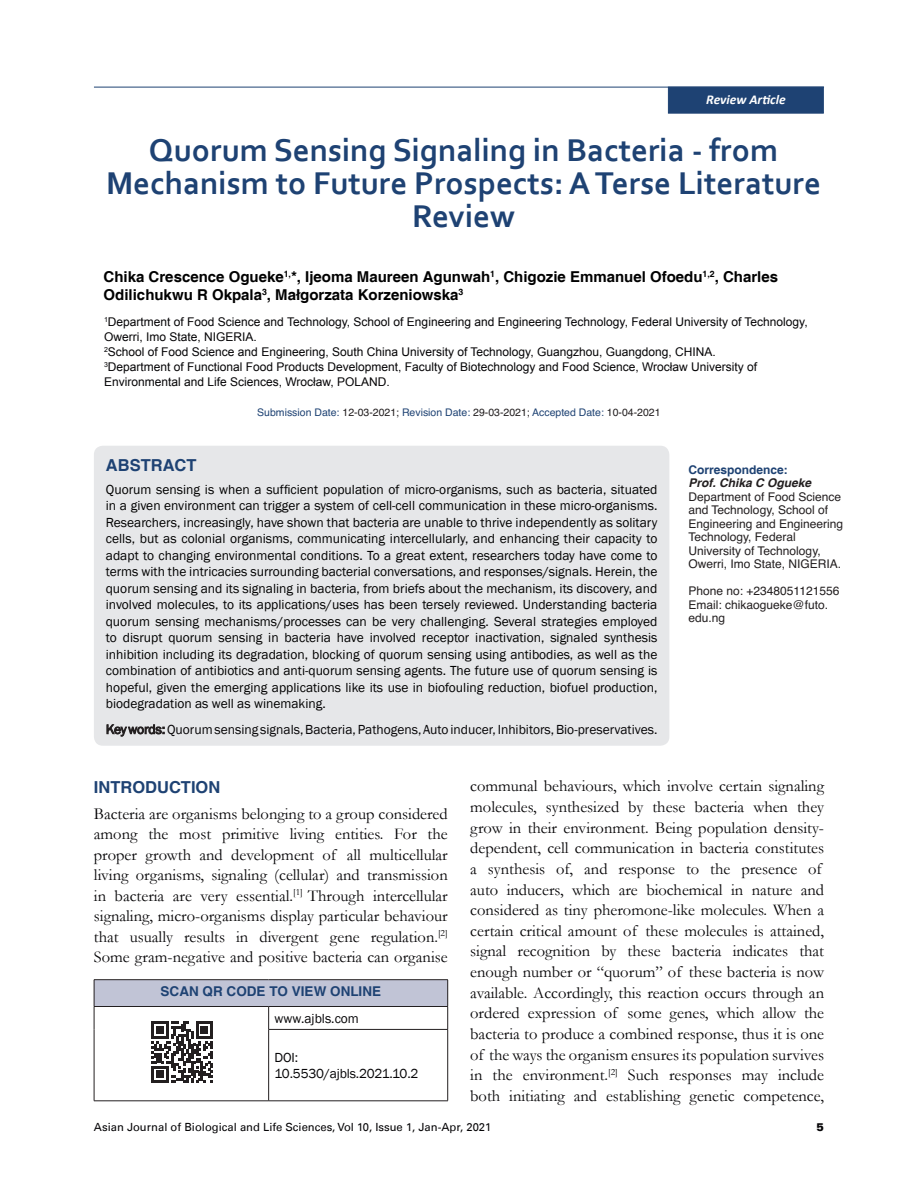
<style>
.page{position:relative;width:918px;height:1188px;background:#fff}
.page>*{position:absolute;margin:0;border:0;box-sizing:border-box;transform-origin:0 0}
.AT{font:700 33px/33px "Corbel";color:#1e4273;text-align:center}
.Body_Text{font:16.5px/20.7px "Garamond";color:#050406;text-align:justify}
.Abstr_Head{font:700 16.5px "Helvetica";color:#1e4273}
.Author_name{font:700 15px/18px "Helvetica";color:#000}
.Abstract_text{font:13.5px/16.5px "Franklin Gothic";color:#000;text-align:justify}
.Abstract_keywords{font:13.5px "Franklin Gothic";color:#050406}
.Abstract_text-2{font:13.5px/16.5px "Franklin Gothic";letter-spacing:-.01em;color:#050406}
.Abstr_Head-2{font:700 13.5px "Helvetica";color:#1e4273}
.t1{font:italic 700 13.5px "Calibri";color:#fff}
.Author_Dept{font:12px/15px "Arial";color:#050406}
.Corr_author{font:12px/13.5px "Helvetica";color:#231f20}
.Corr_author-2{font:italic 700 12px "Helvetica";color:#231f20}
.Corr_author-3{font:700 12px "Helvetica";color:#1e4273}
.t2{font:11.25px "Univers LT";color:#050406}
.t3{font:900 11.25px "Univers LT";color:#050406}
.Corr_addr{font:10.5px "Helvetica";color:#1e4273}
.s1{color:#231f20}
</style>
<div class="page">
<hr style="left:94px;top:87px;width:730px;height:1px;background:#1e4273">
<div style="left:668px;top:87px;width:156px;height:27px;background:#1e4273;border:1px solid #1e4273"></div>
<div style="left:94px;top:446px;width:575px;height:300px;background:#e6e7e9;border-radius:9px"></div>
<svg style="left:107px;top:724px;width:57px;height:12px"></svg>
<div style="left:94px;top:980px;width:354px;height:26px;background:#c1c4d6"></div>
<hr style="left:94px;top:979px;width:175px;height:1px;background:#231f20">
<hr style="left:269px;top:979px;width:179px;height:1px;background:#231f20">
<hr style="left:94px;top:1101px;width:175px;height:1px;background:#231f20">
<hr style="left:94px;top:1006px;width:175px;height:1px;background:#231f20">
<svg style="left:94px;top:980px;width:1px;height:49px"></svg>
<hr style="left:94px;top:1029px;width:1px;height:72px;background:#231f20">
<hr style="left:269px;top:1006px;width:179px;height:1px;background:#231f20">
<svg style="left:268px;top:1007px;width:1px;height:22px"></svg>
<svg style="left:447px;top:980px;width:1px;height:49px"></svg>
<hr style="left:268px;top:1029px;width:180px;height:1px;background:#231f20">
<hr style="left:268px;top:1030px;width:1px;height:71px;background:#231f20">
<hr style="left:447px;top:1030px;width:1px;height:71px;background:#231f20">
<hr style="left:269px;top:1101px;width:179px;height:1px;background:#231f20">
<svg style="left:152px;top:1022px;width:61px;height:61px"></svg>
<p class="t1" style="left:706px;top:91px;width:81px">Review Article</p>
<p class="AT" style="left:106px;top:132px;width:716px">Quorum Sensing Signaling in Bacteria - from<br>Mechanism to Future Prospects: A Terse Literature<br>Review</p>
<p class="Author_name" style="left:104px;top:268px;width:676px">Chika Crescence Ogueke<sup>1,</sup>*, Ijeoma Maureen Agunwah<sup>1</sup>, Chigozie Emmanuel Ofoedu<sup>1,2</sup>, Charles<br>Odilichukwu R Okpala<sup>3</sup>, Małgorzata Korzeniowska<sup>3</sup></p>
<p class="Author_Dept" style="left:104px;top:314px;width:705px"><sup>1</sup>Department of Food Science and Technology, School of Engineering and Engineering Technology, Federal University of Technology,<br>Owerri, Imo State, NIGERIA.</p>
<p class="Author_Dept" style="left:104px;top:344px;width:613px"><sup>2</sup>School of Food Science and Engineering, South China University of Technology, Guangzhou, Guangdong, CHINA.</p>
<p class="Author_Dept" style="left:104px;top:359px;width:655px"><sup>3</sup>Department of Functional Food Products Development, Faculty of Biotechnology and Food Science, Wrocław University of<br>Environmental and Life Sciences, Wrocław, POLAND.</p>
<p class="Corr_addr" style="left:257px;top:403px;width:405px">Submission Date: <span class="s1">12-03-2021;</span> Revision Date: <span class="s1">29-03-2021;</span> Accepted Date: <span class="s1">10-04-2021</span></p>
<p class="Abstr_Head" style="left:106px;top:455px;width:92px">ABSTRACT</p>
<p class="Abstract_text" style="left:106px;top:481px;width:553px">Quorum sensing is when a sufficient population of micro-organisms, such as bacteria, situated in a given environment can trigger a system of cell-cell communication in these micro-organisms.<br>Researchers, increasingly, have shown that bacteria are unable to thrive independently as solitary cells, but as colonial organisms, communicating intercellularly, and enhancing their capacity to adapt to changing environmental conditions. To a great extent, researchers today have come to terms with the intricacies surrounding bacterial conversations, and responses/signals. Herein, the quorum sensing and its signaling in bacteria, from briefs about the mechanism, its discovery, and involved molecules, to its applications/uses has been tersely reviewed. Understanding bacteria quorum sensing mechanisms/processes can be very challenging. Several strategies employed to disrupt quorum sensing in bacteria have involved receptor inactivation, signaled synthesis inhibition including its degradation, blocking of quorum sensing using antibodies, as well as the combination of antibiotics and anti-quorum sensing agents. The future use of quorum sensing is hopeful, given the emerging applications like its use in biofouling reduction, biofuel production, biodegradation as well as winemaking.</p>
<p class="Abstract_keywords" style="left:106px;top:721px;width:553px"><span class="s1">Key words:</span> Quorum sensing signals, Bacteria, Pathogens, Auto inducer, Inhibitors, Bio-preservatives.</p>
<p class="Corr_author-3" style="left:688px;top:462px;width:101px">Correspondence:</p>
<p class="Corr_author-2" style="left:688px;top:476px;width:124px">Prof. Chika C Ogueke</p>
<p class="Corr_author" style="left:688px;top:489px;width:156px">Department of Food Science and Technology, School of<br>Engineering and Engineering<br>Technology, Federal<br>University of Technology,<br>Owerri, Imo State, NIGERIA.</p>
<p class="Corr_author" style="left:688px;top:584px;width:152px">Phone no: +2348051121556</p>
<p class="Corr_author" style="left:688px;top:597px;width:141px">Email: chikaogueke@futo. edu.ng</p>
<h1 class="Abstr_Head" style="left:94px;top:777px;width:128px">INTRODUCTION</h1>
<p class="Body_Text" style="left:94px;top:803px;width:355px">Bacteria are organisms belonging to a group considered among the most primitive living entities. For the proper growth and development of all multicellular living organisms, signaling (cellular) and transmission in bacteria are very essential.<sup>[1]</sup> Through intercellular signaling, micro-organisms display particular behaviour that usually results in divergent gene regulation.<sup>[2] </sup>Some gram-negative and positive bacteria can organise</p>
<p class="Abstr_Head-2" style="left:161px;top:983px;width:222px">SCAN QR CODE TO VIEW ONLINE</p>
<p class="Abstract_text-2" style="left:275px;top:1010px;width:86px">www.ajbls.com</p>
<p class="Abstract_text-2" style="left:275px;top:1049px;width:145px">DOI:<br>10.5530/ajbls.2021.10.2</p>
<p class="Body_Text" style="left:470px;top:775px;width:355px;text-align:left">communal behaviours, which involve certain signaling molecules, synthesized by these bacteria when they grow in their environment. Being population density&shy;dependent, cell communication in bacteria constitutes a synthesis of, and response to the presence of auto inducers, which are biochemical in nature and considered as tiny pheromone-like molecules. When a certain critical amount of these molecules is attained, signal recognition by these bacteria indicates that enough number or “quorum” of these bacteria is now available. Accordingly, this reaction occurs through an ordered expression of some genes, which allow the bacteria to produce a combined response, thus it is one of the ways the organism ensures its population survives in the environment.<sup>[2]</sup> Such responses may include both initiating and establishing genetic competence,</p>
<p class="t2" style="left:94px;top:1120px;width:399px">Asian Journal of Biological and Life Sciences, Vol 10, Issue 1, Jan-Apr, 2021</p>
<p class="t3" style="left:817px;top:1120px;width:9px">5</p>
</div>
